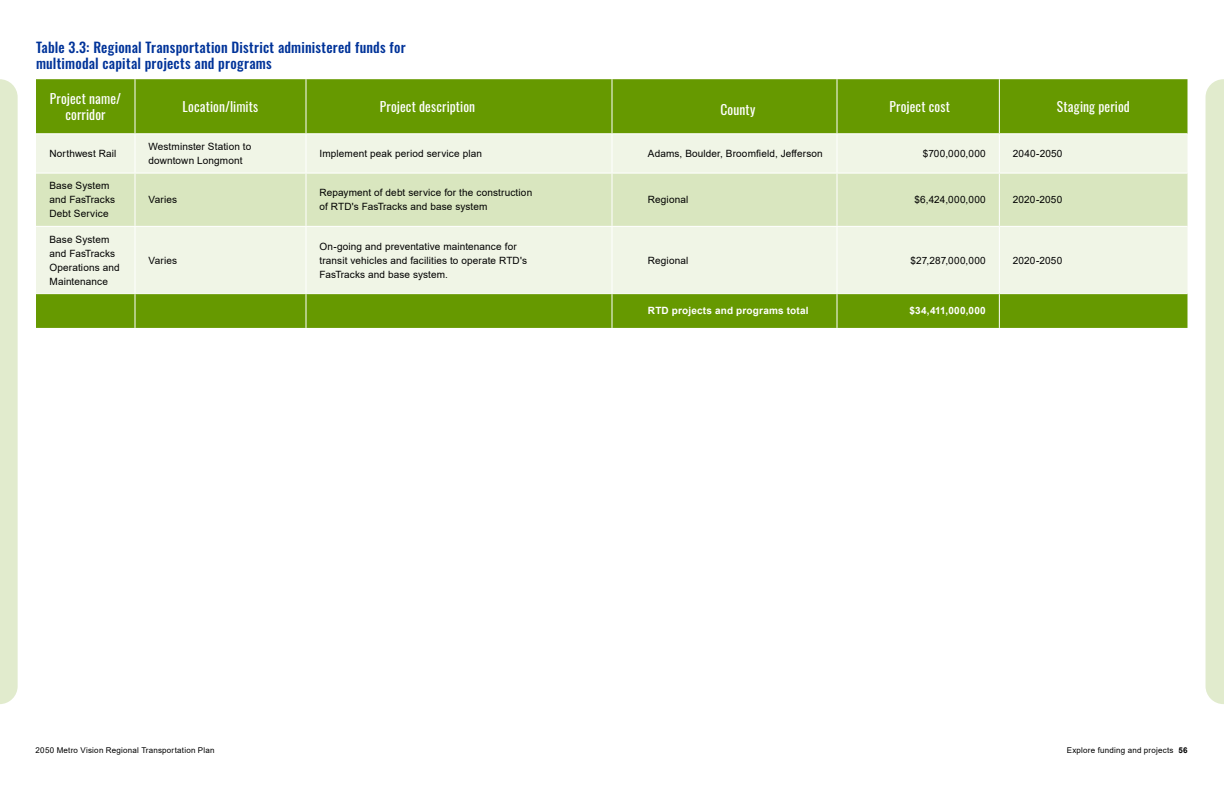
<style>
.page{position:relative;width:1224px;height:792px;background:#fff}
.page>*{position:absolute;margin:0;border:0;box-sizing:border-box;transform-origin:0 0}
.Exhibit_Label___Table{font:500 14px/16px "Oswald";letter-spacing:.015em;color:#039}
.Table_header{font:13.5px/16px "Oswald";letter-spacing:.01em;color:#fff;text-align:center}
.Table_body{font:10px/14px "Arial";letter-spacing:.015em;color:#000}
.Table_Body_Right{font:10px "Arial";letter-spacing:.035em;color:#000}
.Table_Total_Left{font:700 10px "Arial";letter-spacing:.02em;color:#fff}
.Table_Total_Right{font:700 10px "Arial";letter-spacing:.025em;color:#fff}
.t1{font:8px "Arial";letter-spacing:.03em;color:#000101}
.t2{font:8px "Arial";letter-spacing:.03em;color:#000}
.s1{font-weight:700}
</style>
<div class="page">
<div style="left:0;top:79px;width:18px;height:625px;background:#e1ebcd"></div>
<div style="left:1206px;top:79px;width:18px;height:625px;background:#e1ebcd"></div>
<div style="left:36px;top:79px;width:1152px;height:55px;background:#690"></div>
<div style="left:36px;top:134px;width:1152px;height:160px;background:#f0f5e6"></div>
<div style="left:36px;top:173px;width:1152px;height:53px;background:#d9e6bf"></div>
<div style="left:36px;top:294px;width:1152px;height:34px;background:#690"></div>
<hr style="left:36px;top:133px;width:99px;height:1px;background:#fff">
<hr style="left:135px;top:133px;width:171px;height:1px;background:#fff">
<hr style="left:134px;top:134px;width:2px;height:39px;background:#fff">
<hr style="left:306px;top:133px;width:306px;height:1px;background:#fff">
<hr style="left:306px;top:134px;width:1px;height:39px;background:#fff">
<hr style="left:612px;top:133px;width:225px;height:1px;background:#fff">
<hr style="left:612px;top:134px;width:1px;height:39px;background:#fff">
<hr style="left:837px;top:133px;width:162px;height:1px;background:#fff">
<hr style="left:836px;top:134px;width:2px;height:39px;background:#fff">
<hr style="left:999px;top:133px;width:188px;height:1px;background:#fff">
<hr style="left:999px;top:134px;width:1px;height:39px;background:#fff">
<hr style="left:36px;top:173px;width:99px;height:1px;background:#fff">
<hr style="left:135px;top:173px;width:171px;height:1px;background:#fff">
<hr style="left:134px;top:174px;width:2px;height:52px;background:#fff">
<hr style="left:306px;top:173px;width:306px;height:1px;background:#fff">
<hr style="left:306px;top:174px;width:1px;height:52px;background:#fff">
<hr style="left:612px;top:173px;width:225px;height:1px;background:#fff">
<hr style="left:612px;top:174px;width:1px;height:52px;background:#fff">
<hr style="left:837px;top:173px;width:162px;height:1px;background:#fff">
<hr style="left:836px;top:174px;width:2px;height:52px;background:#fff">
<hr style="left:999px;top:173px;width:188px;height:1px;background:#fff">
<hr style="left:999px;top:174px;width:1px;height:52px;background:#fff">
<hr style="left:36px;top:226px;width:99px;height:1px;background:#fff">
<hr style="left:135px;top:226px;width:171px;height:1px;background:#fff">
<hr style="left:134px;top:227px;width:2px;height:66px;background:#fff">
<hr style="left:306px;top:226px;width:306px;height:1px;background:#fff">
<hr style="left:306px;top:227px;width:1px;height:66px;background:#fff">
<hr style="left:612px;top:226px;width:225px;height:1px;background:#fff">
<hr style="left:612px;top:227px;width:1px;height:66px;background:#fff">
<hr style="left:837px;top:226px;width:162px;height:1px;background:#fff">
<hr style="left:836px;top:227px;width:2px;height:66px;background:#fff">
<hr style="left:999px;top:226px;width:188px;height:1px;background:#fff">
<hr style="left:999px;top:227px;width:1px;height:66px;background:#fff">
<hr style="left:36px;top:293px;width:99px;height:1px;background:#fff">
<hr style="left:135px;top:293px;width:171px;height:1px;background:#fff">
<hr style="left:134px;top:294px;width:2px;height:34px;background:#fff">
<hr style="left:306px;top:293px;width:306px;height:1px;background:#fff">
<hr style="left:306px;top:294px;width:1px;height:34px;background:#fff">
<hr style="left:612px;top:293px;width:225px;height:1px;background:#fff">
<hr style="left:612px;top:294px;width:1px;height:34px;background:#fff">
<hr style="left:837px;top:293px;width:162px;height:1px;background:#fff">
<hr style="left:836px;top:294px;width:2px;height:34px;background:#fff">
<hr style="left:999px;top:293px;width:188px;height:1px;background:#fff">
<hr style="left:999px;top:294px;width:1px;height:34px;background:#fff">
<hr style="left:134px;top:79px;width:2px;height:54px;background:#fff">
<hr style="left:306px;top:79px;width:1px;height:54px;background:#fff">
<hr style="left:612px;top:79px;width:1px;height:54px;background:#fff">
<hr style="left:836px;top:79px;width:2px;height:54px;background:#fff">
<hr style="left:999px;top:79px;width:1px;height:54px;background:#fff">
<p class="Exhibit_Label___Table" style="left:36px;top:40px;width:371px">Table 3.3: Regional Transportation District administered funds for multimodal capital projects and programs</p>
<p class="Table_header" style="left:50px;top:89px;width:73px">Project name/ corridor</p>
<p class="Table_header" style="left:183px;top:97px;width:77px">Location/limits</p>
<p class="Table_header" style="left:380px;top:97px;width:97px">Project description</p>
<p class="Table_header" style="left:720px;top:100px;width:37px">County</p>
<p class="Table_header" style="left:890px;top:97px;width:62px">Project cost</p>
<p class="Table_header" style="left:1057px;top:97px;width:75px">Staging period</p>
<p class="Table_body" style="left:49px;top:147px;width:68px">Northwest Rail</p>
<p class="Table_body" style="left:148px;top:140px;width:104px">Westminster Station to downtown Longmont</p>
<p class="Table_body" style="left:319px;top:147px;width:164px">Implement peak period service plan</p>
<p class="Table_body" style="left:648px;top:147px;width:176px">Adams, Boulder, Broomfield, Jefferson</p>
<p class="Table_Body_Right" style="left:923px;top:147px;width:65px">$700,000,000</p>
<p class="Table_body" style="left:1013px;top:147px;width:51px">2040-2050</p>
<p class="Table_body" style="left:49px;top:179px;width:67px">Base System and FasTracks<br>Debt Service</p>
<p class="Table_body" style="left:148px;top:193px;width:30px">Varies</p>
<p class="Table_body" style="left:319px;top:186px;width:214px">Repayment of debt service for the construction of RTD's FasTracks and base system</p>
<p class="Table_body" style="left:648px;top:193px;width:42px">Regional</p>
<p class="Table_Body_Right" style="left:914px;top:193px;width:73px">$6,424,000,000</p>
<p class="Table_body" style="left:1013px;top:193px;width:51px">2020-2050</p>
<p class="Table_body" style="left:49px;top:232px;width:72px">Base System and FasTracks<br>Operations and<br>Maintenance</p>
<p class="Table_body" style="left:148px;top:253px;width:30px">Varies</p>
<p class="Table_body" style="left:319px;top:239px;width:209px">On-going and preventative maintenance for transit vehicles and facilities to operate RTD's<br>FasTracks and base system.</p>
<p class="Table_body" style="left:648px;top:253px;width:42px">Regional</p>
<p class="Table_Body_Right" style="left:911px;top:253px;width:77px">$27,287,000,000</p>
<p class="Table_body" style="left:1013px;top:253px;width:51px">2020-2050</p>
<p class="Table_Total_Left" style="left:648px;top:304px;width:162px">RTD projects and programs total</p>
<p class="Table_Total_Right" style="left:910px;top:304px;width:78px">$34,411,000,000</p>
<p class="t1" style="left:36px;top:745px;width:180px">2050 Metro Vision Regional Transportation Plan</p>
<p class="t2" style="left:1067px;top:745px;width:122px">Explore funding and projects <span class="s1">56</span></p>
</div>
